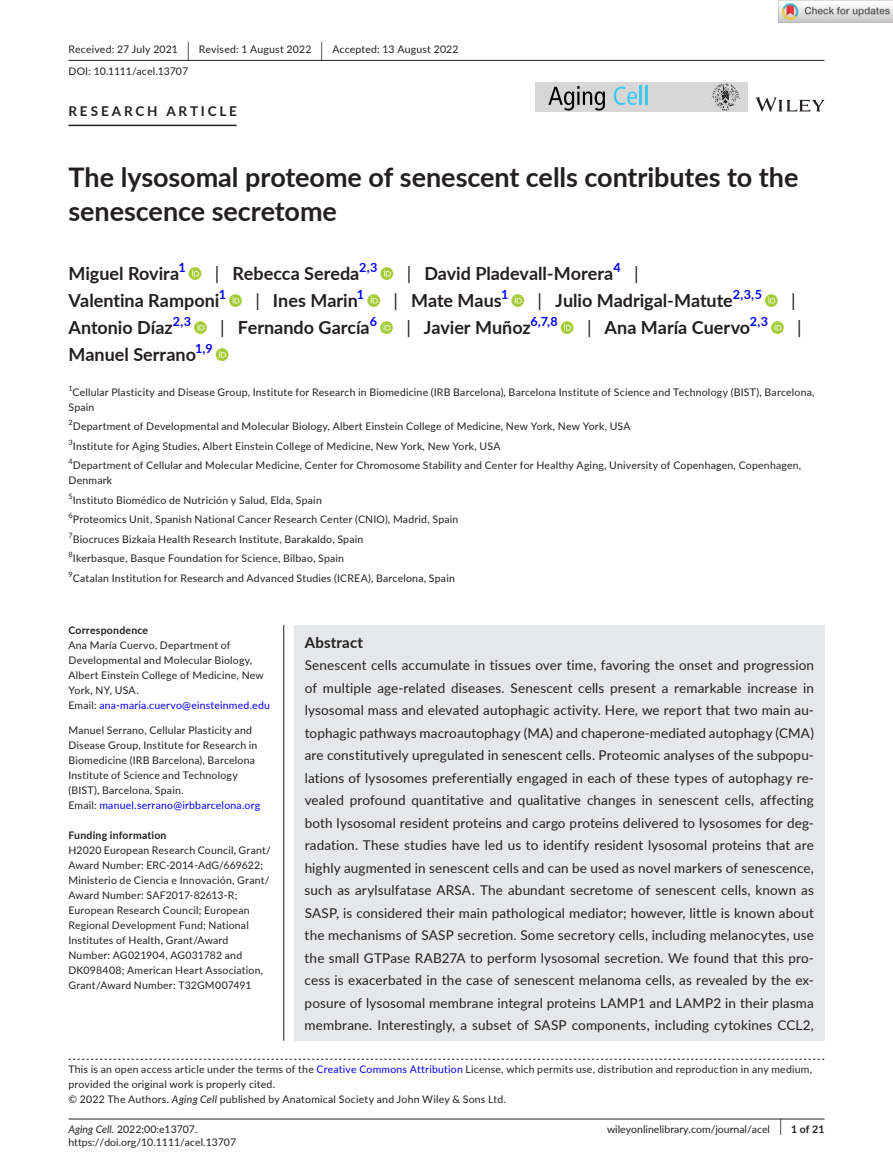
<style>
.page{position:relative;width:893px;height:1174px;background:#fff}
.page>*{position:absolute;margin:0;border:0;box-sizing:border-box;transform-origin:0 0}
.t1{font:700 27px/34.5px "Lato";letter-spacing:-.005em;color:#231f20}
.t2{font:700 18px "Lato";color:#231f20}
.t3{font:18px "Lato";color:#231f20}
.t4{font:700 15px "Lato";letter-spacing:.015em;color:#231f20}
.t5{font:13.5px/22.5px "Lato";letter-spacing:.01em;color:#231f20;text-align:justify}
.t6{font:700 13.5px "Lato";letter-spacing:.21em;color:#231f20}
.t7{font:700 12.6px "Lato";color:#00f}
.t8{font:10.5px/15px "Lato";letter-spacing:.02em;color:#231f20}
.t9{font:10.5px "Lato";color:#231f20}
.t10{font:700 10.5px "Lato";letter-spacing:.02em;color:#231f20}
.t11{font:7.35px "Lato";color:#231f20}
.s1{font-size:19.65px}
.s2{font-weight:400}
.s3{color:#00f}
.s4{font-style:italic}
.s5{font-weight:400;font-size:17.4px}
</style>
<div class="page">
<hr style="left:68px;top:1118px;width:756px;height:1px;background:#231f20">
<svg style="left:756px;top:97px;width:68px;height:15px"></svg>
<div style="left:536px;top:82px;width:212px;height:30px;background:#d7d7d7"></div>
<svg style="left:548px;top:86px;width:57px;height:25px"></svg>
<svg style="left:614px;top:87px;width:23px;height:18px"></svg>
<hr style="left:640px;top:85px;width:2px;height:20px;background:#40c8f4">
<hr style="left:645px;top:85px;width:3px;height:20px;background:#40c8f4">
<img style="left:711px;top:83px;width:29px;height:28px">
<hr style="left:68px;top:60px;width:756px;height:1px;background:#231f20">
<hr style="left:68px;top:125px;width:169px;height:1px;background:#231f20">
<svg style="left:189px;top:267px;width:12px;height:13px"></svg>
<svg style="left:192px;top:269px;width:7px;height:7px"></svg>
<svg style="left:380px;top:267px;width:13px;height:13px"></svg>
<svg style="left:384px;top:269px;width:7px;height:7px"></svg>
<svg style="left:229px;top:294px;width:13px;height:13px"></svg>
<svg style="left:233px;top:296px;width:6px;height:7px"></svg>
<svg style="left:367px;top:294px;width:13px;height:13px"></svg>
<svg style="left:371px;top:296px;width:7px;height:7px"></svg>
<svg style="left:511px;top:294px;width:13px;height:13px"></svg>
<svg style="left:515px;top:296px;width:7px;height:7px"></svg>
<svg style="left:765px;top:294px;width:13px;height:13px"></svg>
<svg style="left:768px;top:296px;width:7px;height:7px"></svg>
<svg style="left:194px;top:321px;width:13px;height:13px"></svg>
<svg style="left:197px;top:323px;width:7px;height:7px"></svg>
<svg style="left:380px;top:321px;width:13px;height:13px"></svg>
<svg style="left:383px;top:323px;width:7px;height:7px"></svg>
<svg style="left:561px;top:321px;width:12px;height:13px"></svg>
<svg style="left:564px;top:323px;width:7px;height:7px"></svg>
<svg style="left:771px;top:321px;width:13px;height:13px"></svg>
<svg style="left:774px;top:323px;width:7px;height:7px"></svg>
<svg style="left:216px;top:348px;width:12px;height:13px"></svg>
<svg style="left:219px;top:350px;width:7px;height:7px"></svg>
<svg style="left:68px;top:1058px;width:756px;height:1px"></svg>
<div style="left:294px;top:625px;width:530px;height:415px;background:#e6e7e9"></div>
<hr style="left:283px;top:625px;width:1px;height:415px;background:#231f20">
<img style="left:779px;top:0;width:114px;height:23px">
<p class="t8" style="left:68px;top:38px;width:392px;line-height:21.8px">Received: 27 July 2021 <span class="s1">|</span> Revised: 1 August 2022 <span class="s1">|</span> Accepted: 13 August 2022<br>DOI: 10.1111/acel.13707</p>
<p class="t6" style="left:68px;top:103px;width:170px">RESEARCH ARTICLE</p>
<h1 class="t1" style="left:68px;top:159px;width:731px">The lysosomal proteome of senescent cells contributes to the senescence secretome</h1>
<h2 class="t2" style="left:68px;top:262px;width:112px">Miguel Rovira</h2>
<p class="t7" style="left:178px;top:259px;width:9px">1</p>
<h2 class="t2" style="left:215px;top:262px;width:146px"><span class="s2">|</span> Rebecca Sereda</h2>
<p class="t7" style="left:359px;top:259px;width:20px">2,3</p>
<h2 class="t2" style="left:407px;top:262px;width:208px"><span class="s2">|</span> David Pladevall- Morera</h2>
<p class="t7" style="left:613px;top:259px;width:9px">4</p>
<h2 class="t3" style="left:634px;top:262px;width:6px">|</h2>
<h2 class="t2" style="left:68px;top:289px;width:152px">Valentina Ramponi</h2>
<p class="t7" style="left:219px;top:286px;width:9px">1</p>
<h2 class="t2" style="left:255px;top:289px;width:104px"><span class="s2">|</span> Ines Marin</h2>
<p class="t7" style="left:357px;top:286px;width:9px">1</p>
<h2 class="t2" style="left:394px;top:289px;width:110px"><span class="s2">|</span> Mate Maus</h2>
<p class="t7" style="left:501px;top:286px;width:9px">1</p>
<h2 class="t2" style="left:538px;top:289px;width:197px"><span class="s2">|</span> Julio Madrigal-Matute</h2>
<p class="t7" style="left:733px;top:286px;width:31px">2,3,5</p>
<h2 class="t3" style="left:791px;top:289px;width:6px">|</h2>
<h2 class="t2" style="left:68px;top:316px;width:106px">Antonio Díaz</h2>
<p class="t7" style="left:173px;top:313px;width:20px">2,3</p>
<h2 class="t2" style="left:220px;top:316px;width:151px"><span class="s2">|</span> Fernando García</h2>
<p class="t7" style="left:370px;top:313px;width:9px">6</p>
<h2 class="t2" style="left:406px;top:316px;width:126px"><span class="s2">|</span> Javier Muñoz</h2>
<p class="t7" style="left:530px;top:313px;width:29px">6,7,8</p>
<h2 class="t2" style="left:587px;top:316px;width:165px"><span class="s2">|</span> Ana María Cuervo</h2>
<p class="t7" style="left:750px;top:313px;width:20px">2,3</p>
<h2 class="t3" style="left:797px;top:316px;width:6px">|</h2>
<h2 class="t2" style="left:68px;top:343px;width:129px">Manuel Serrano</h2>
<p class="t7" style="left:195px;top:340px;width:19px">1,9</p>
<p class="t11" style="left:68px;top:383px;width:6px">1</p>
<p class="t8" style="left:68px;top:384px;width:748px;text-indent:4px">Cellular Plasticity and Disease Group, Institute for Research in Biomedicine (IRB Barcelona), Barcelona Institute of Science and Technology (BIST), Barcelona,<br>Spain</p>
<p class="t8" style="left:68px;top:416px;width:734px;line-height:19.5px"><sup>2</sup>Department of Developmental and Molecular Biology, Albert Einstein College of Medicine, New York, New York, USA<br><sup>3</sup>Institute for Aging Studies, Albert Einstein College of Medicine, New York, New York, USA<br><sup>4</sup>Department of Cellular and Molecular Medicine, Center for Chromosome Stability and Center for Healthy Aging, University of Copenhagen, Copenhagen,</p>
<p class="t8" style="left:68px;top:470px;width:391px;line-height:19.5px">Denmark<br><sup>5</sup>Instituto Biomédico de Nutrición y Salud, Elda, Spain<br><sup>6</sup>Proteomics Unit, Spanish National Cancer Research Center (CNIO), Madrid, Spain <sup>7</sup>Biocruces Bizkaia Health Research Institute, Barakaldo, Spain<br><sup>8</sup>Ikerbasque, Basque Foundation for Science, Bilbao, Spain<br><sup>9</sup>Catalan Institution for Research and Advanced Studies (ICREA), Barcelona, Spain</p>
<p class="t10" style="left:68px;top:623px;width:81px">Correspondence</p>
<p class="t8" style="left:68px;top:637px;width:203px">Ana María Cuervo, Department of Developmental and Molecular Biology, Albert Einstein College of Medicine, New York, NY, USA.<br>Email: <span class="s3">ana-maria.cuervo@einsteinmed.edu</span></p>
<p class="t8" style="left:68px;top:722px;width:193px">Manuel Serrano, Cellular Plasticity and Disease Group, Institute for Research in Biomedicine (IRB Barcelona), Barcelona Institute of Science and Technology (BIST), Barcelona, Spain.<br>Email: <span class="s3">manuel.serrano@irbbarcelona.org</span></p>
<p class="t10" style="left:68px;top:828px;width:100px">Funding information</p>
<p class="t8" style="left:68px;top:842px;width:204px">H2020 European Research Council, Grant/ Award Number: ERC-2014-AdG/669622; Ministerio de Ciencia e Innovación, Grant/ Award Number: SAF2017-82613-R; European Research Council; European Regional Development Fund; National Institutes of Health, Grant/Award Number: AG021904, AG031782 and DK098408; American Heart Association, Grant/Award Number: T32GM007491</p>
<h3 class="t4" style="left:305px;top:633px;width:60px">Abstract</h3>
<p class="t5" style="left:305px;top:653px;width:511px">Senescent cells accumulate in tissues over time, favoring the onset and progression of multiple age-related diseases. Senescent cells present a remarkable increase in lysosomal mass and elevated autophagic activity. Here, we report that two main au&shy;tophagic pathways macroautophagy (MA) and chaperone-mediated autophagy (CMA) are constitutively upregulated in senescent cells. Proteomic analyses of the subpopu&shy;lations of lysosomes preferentially engaged in each of these types of autophagy re&shy;vealed profound quantitative and qualitative changes in senescent cells, affecting both lysosomal resident proteins and cargo proteins delivered to lysosomes for deg&shy;radation. These studies have led us to identify resident lysosomal proteins that are highly augmented in senescent cells and can be used as novel markers of senescence, such as arylsulfatase ARSA. The abundant secretome of senescent cells, known as SASP, is considered their main pathological mediator; however, little is known about the mechanisms of SASP secretion. Some secretory cells, including melanocytes, use the small GTPase RAB27A to perform lysosomal secretion. We found that this pro&shy;cess is exacerbated in the case of senescent melanoma cells, as revealed by the ex&shy;posure of lysosomal membrane integral proteins LAMP1 and LAMP2 in their plasma membrane. Interestingly, a subset of SASP components, including cytokines CCL2,</p>
<p class="t8" style="left:68px;top:1061px;width:745px">This is an open access article under the terms of the <span class="s3">Creative Commons Attribution</span> License, which permits use, distribution and reproduction in any medium, provided the original work is properly cited.<br>© 2022 The Authors. <span class="s4">Aging Cell</span> published by Anatomical Society and John Wiley &amp; Sons Ltd.</p>
<p class="t9" style="left:68px;top:1122px;width:131px"><span class="s4">Aging Cell.</span> 2022;00:e13707.</p>
<p class="t10" style="left:779px;top:1122px;width:46px"><span class="s5">|</span> 1 of 21</p>
<p class="t9" style="left:68px;top:1136px;width:169px">https://doi.org/10.1111/acel.13707</p>
<p class="t9" style="left:607px;top:1122px;width:165px">wileyonlinelibrary.com/journal/acel</p>
</div>
